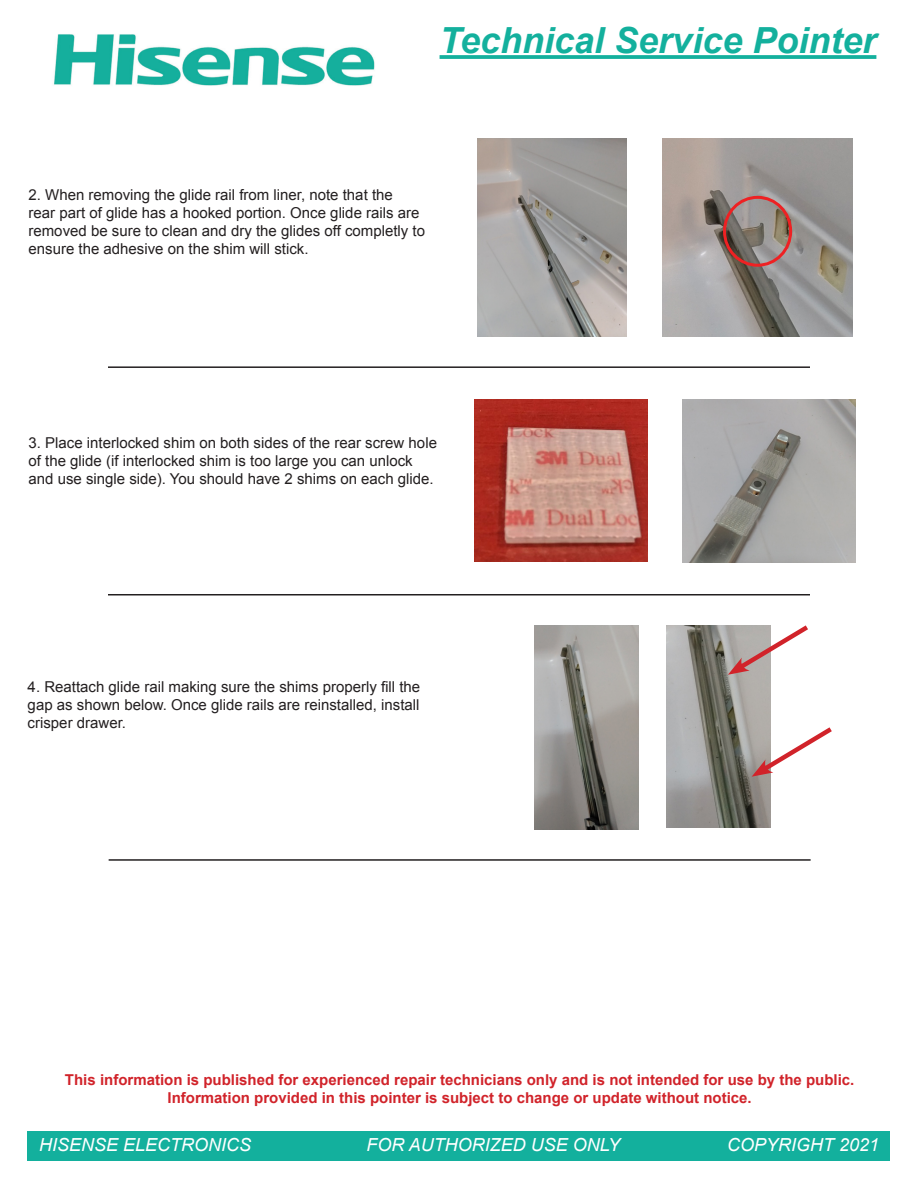
<style>
.page{position:relative;width:918px;height:1188px;background:#fff}
.page>*{position:absolute;margin:0;border:0;box-sizing:border-box;transform-origin:0 0}
.t1{font:italic 700 36px "Arial";color:#13b09d}
.t2{font:italic 18px "Arial";color:#fff}
.t3{font:15px/18px "Arial";color:#231f20}
.t4{font:700 15px/18px "Arial";color:#d1232a;text-align:center}
</style>
<div class="page">
<img style="left:54px;top:34px;width:321px;height:52px">
<svg style="left:440px;top:55px;width:436px;height:4px;background:#1fb4a2"></svg>
<img style="left:475px;top:399px;width:173px;height:163px">
<img style="left:478px;top:139px;width:148px;height:198px">
<img style="left:662px;top:139px;width:191px;height:198px">
<div style="left:723px;top:196px;width:69px;height:71px;border:3px solid #ee2123;border-radius:50%"></div>
<img style="left:683px;top:399px;width:173px;height:164px">
<img style="left:534px;top:625px;width:104px;height:204px">
<img style="left:666px;top:625px;width:105px;height:202px">
<svg style="left:728px;top:625px;width:80px;height:50px"></svg>
<svg style="left:752px;top:723px;width:80px;height:54px"></svg>
<div style="left:28px;top:1131px;width:862px;height:30px;background:#13b09d"></div>
<hr style="left:108px;top:366px;width:702px;height:2px;background:#231f20">
<hr style="left:108px;top:594px;width:702px;height:1px;background:#231f20">
<hr style="left:109px;top:859px;width:702px;height:2px;background:#231f20">
<p class="t1" style="left:440px;top:17px;width:438px">Technical Service Pointer</p>
<p class="t3" style="left:28px;top:186px;width:398px">2. When removing the glide rail from liner, note that the<br>rear part of glide has a hooked portion. Once glide rails are removed be sure to clean and dry the glides off completly to ensure the adhesive on the shim will stick.</p>
<p class="t3" style="left:28px;top:434px;width:410px">3. Place interlocked shim on both sides of the rear screw hole of the glide (if interlocked shim is too large you can unlock and use single side). You should have 2 shims on each glide.</p>
<p class="t3" style="left:28px;top:678px;width:394px;text-align:justify">4. Reattach glide rail making sure the shims properly fill the gap as shown below. Once glide rails are reinstalled, install crisper drawer.</p>
<p class="t4" style="left:65px;top:1072px;width:791px">This information is published for experienced repair technicians only and is not intended for use by the public.<br>Information provided in this pointer is subject to change or update without notice.</p>
<p class="t2" style="left:39px;top:1133px;width:214px">HISENSE ELECTRONICS</p>
<p class="t2" style="left:367px;top:1133px;width:255px">FOR AUTHORIZED USE ONLY</p>
<p class="t2" style="left:727px;top:1133px;width:154px">COPYRIGHT 2021</p>
</div>
